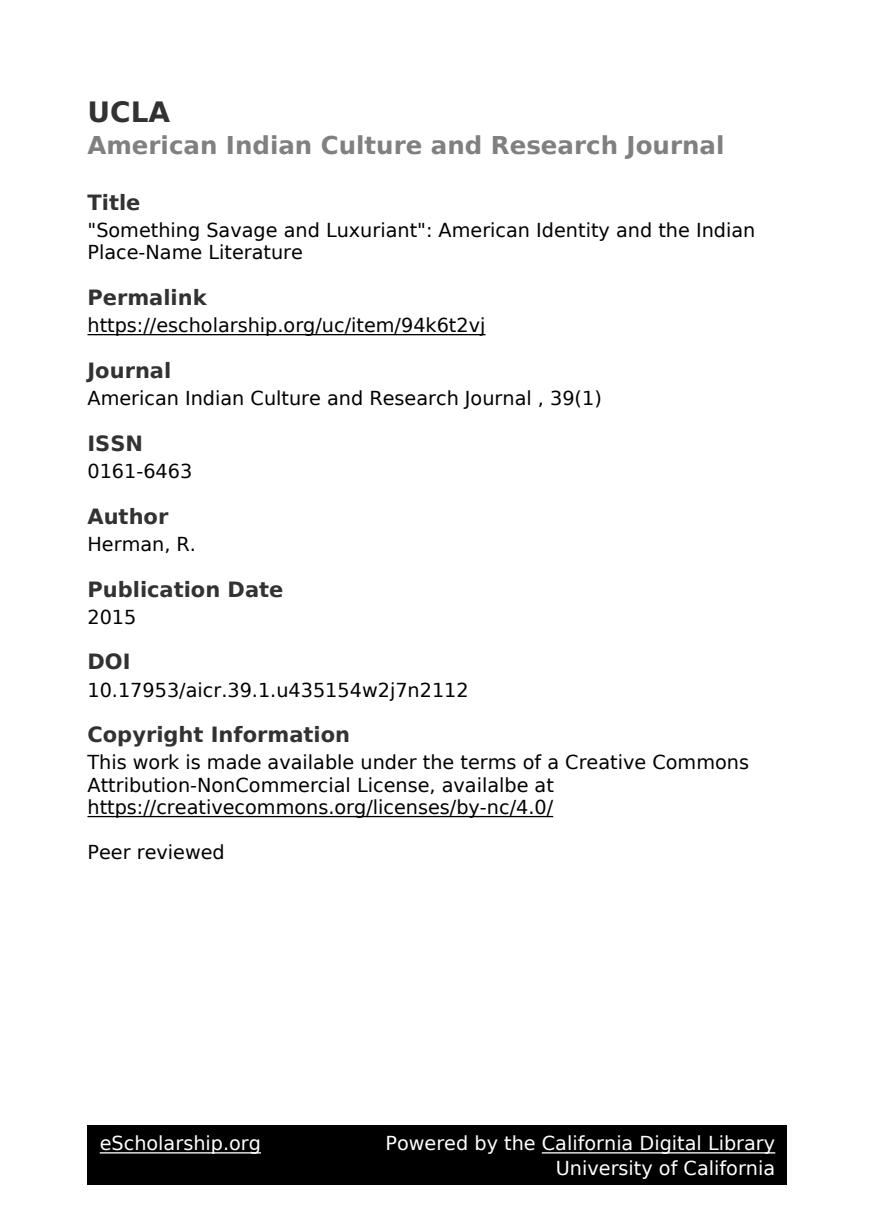
<style>
.page{position:relative;width:875px;height:1225px;background:#fff}
.page>*{position:absolute;margin:0;border:0;box-sizing:border-box;transform-origin:0 0}
.t1{font:700 28px "DejaVu Sans";color:#323232}
.t2{font:700 24.5px "DejaVu Sans";color:#808080}
.t3{font:700 21px "DejaVu Sans";color:#323232}
.t4{font:19.25px/22.4px "DejaVu Sans";color:#000}
.t5{font:19.25px/24.5px "DejaVu Sans";color:#fff;text-align:right}
</style>
<div class="page">
<hr style="left:88px;top:334px;width:397px;height:1px;background:#000">
<hr style="left:88px;top:816px;width:465px;height:1px;background:#000">
<div style="left:88px;top:1125px;width:700px;height:60px;background:#000"></div>
<hr style="left:100px;top:1152px;width:161px;height:2px;background:#fff">
<hr style="left:542px;top:1152px;width:233px;height:2px;background:#fff">
<h1 class="t1" style="left:88px;top:101px;width:84px">UCLA</h1>
<p class="t2" style="left:88px;top:136px;width:638px">American Indian Culture and Research Journal</p>
<p class="t3" style="left:88px;top:194px;width:54px">Title</p>
<p class="t4" style="left:88px;top:221px;width:669px">"Something Savage and Luxuriant": American Identity and the Indian<br>Place-Name Literature</p>
<p class="t3" style="left:88px;top:289px;width:121px">Permalink</p>
<p class="t4" style="left:88px;top:316px;width:399px">https://escholarship.org/uc/item/94k6t2vj</p>
<p class="t3" style="left:88px;top:362px;width:85px">Journal</p>
<p class="t4" style="left:88px;top:389px;width:516px">American Indian Culture and Research Journal , 39(1)</p>
<p class="t3" style="left:88px;top:435px;width:57px">ISSN</p>
<p class="t4" style="left:88px;top:462px;width:106px">0161-6463</p>
<p class="t3" style="left:88px;top:508px;width:82px">Author</p>
<p class="t4" style="left:88px;top:535px;width:110px">Herman, R.</p>
<p class="t3" style="left:88px;top:581px;width:198px">Publication Date</p>
<p class="t4" style="left:88px;top:607px;width:50px">2015</p>
<p class="t3" style="left:88px;top:654px;width:45px">DOI</p>
<p class="t4" style="left:88px;top:680px;width:383px">10.17953/aicr.39.1.u435154w2j7n2112</p>
<p class="t3" style="left:88px;top:726px;width:264px">Copyright Information</p>
<p class="t4" style="left:88px;top:753px;width:663px">This work is made available under the terms of a Creative Commons<br>Attribution-NonCommercial License, availalbe at https://creativecommons.org/licenses/by-nc/4.0/</p>
<p class="t4" style="left:88px;top:843px;width:139px">Peer reviewed</p>
<p class="t5" style="left:100px;top:1133px;width:163px">eScholarship.org</p>
<p class="t5" style="left:385px;top:1133px;width:391px">Powered by the California Digital Library<br>University of California</p>
</div>
